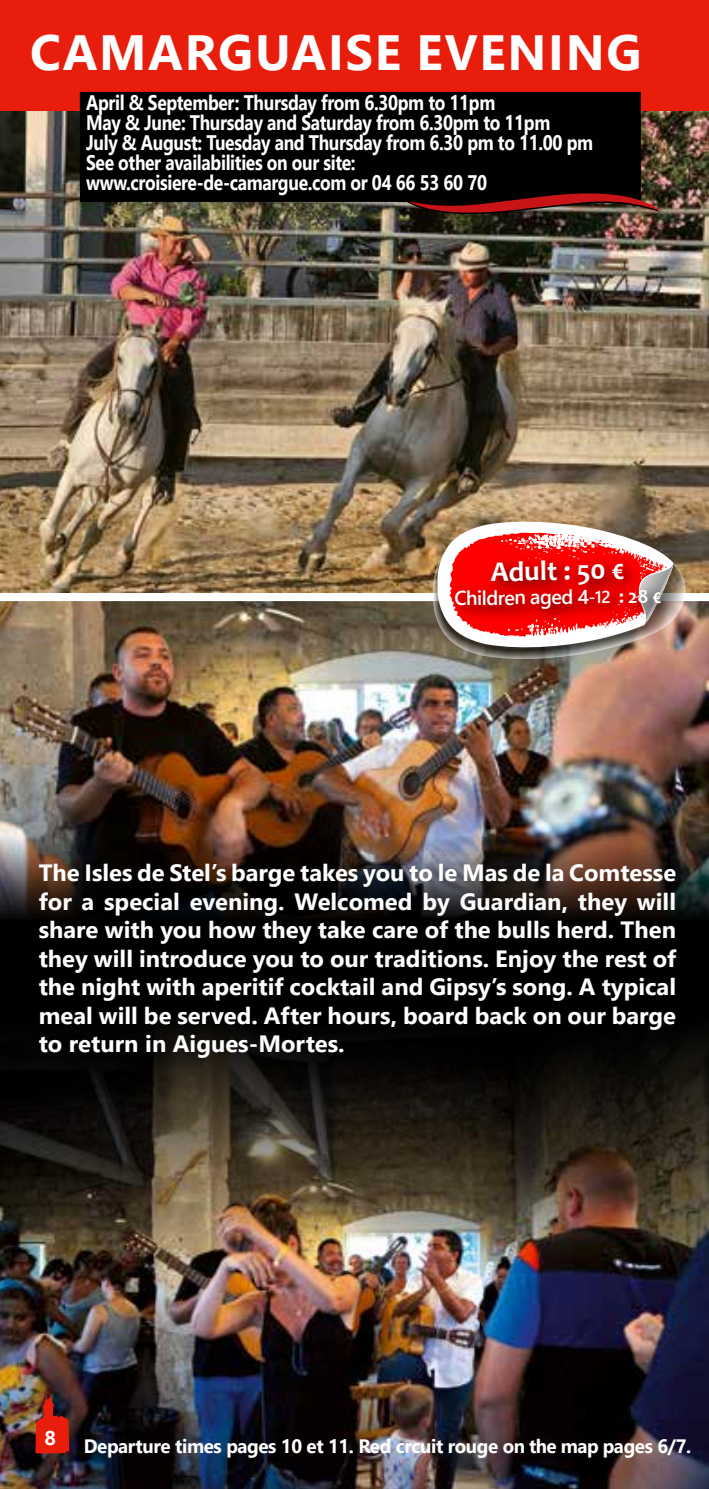
<style>
.page{position:relative;width:709px;height:1489px;background:#fff}
.page>*{position:absolute;margin:0;border:0;box-sizing:border-box;transform-origin:0 0}
.t1{font:700 49.5px "Segoe UI";letter-spacing:.035em;color:#fff}
.t2{font:700 28.5px "Candara";color:#fff}
.t3{font:700 23.5px/28.5px "Segoe UI";color:#fff;text-align:justify}
.t4{font:700 21px/20px "Segoe UI";letter-spacing:-.02em;color:#fff;scale:.83 1}
.t5{font:600 20px "Segoe UI";color:#fff}
.t6{font:700 20px "Segoe UI";color:#fff}
.t7{font:700 19.25px "Segoe UI";letter-spacing:-.02em;color:#fff}
.s1{font-size:17px}
.s2{font-family:"Candara";font-weight:700}
</style>
<div class="page">
<div style="left:0;top:832px;width:709px;height:656px;background:#000"></div>
<img style="left:0;top:1025px;width:709px;height:463px">
<img style="left:0;top:601px;width:709px;height:317px">
<img style="left:0;top:110px;width:709px;height:482px">
<div style="left:0;top:0;width:709px;height:110px;background:#e81d0b"></div>
<svg style="left:80px;top:92px;width:580px;height:122px;background:#080605"></svg>
<svg style="left:409px;top:193px;width:251px;height:20px;background:#621d19"></svg>
<svg style="left:35px;top:1389px;width:34px;height:64px;background:#a72417"></svg>
<img style="left:433px;top:520px;width:252px;height:142px">
<div style="left:447px;top:553px;width:231px;height:74px;background:#000;opacity:.75"></div>
<h1 class="t1" style="left:30px;top:5px;width:613px">CAMARGUAISE EVENING</h1>
<p class="t4" style="left:86px;top:91px;width:612px">April &amp; September: Thursday from 6.30pm to 11pm<br>May &amp; June: Thursday and Saturday from 6.30pm to 11pm<br>July &amp; August: Tuesday and Thursday from 6.30 pm to 11.00 pm See other availabilities on our site: www.croisiere-de-camargue.com or 04 66 53 60 70</p>
<p class="t2" style="left:490px;top:554px;width:135px;rotate:-1deg">Adult : 50 €</p>
<p class="t5" style="left:454px;top:579px;width:209px;rotate:-1deg">Children aged 4<span class="s1">-12</span> <span class="s2">: 28 €</span></p>
<p class="t3" style="left:39px;top:856px;width:639px">The Isles de Stel’s barge takes you to le Mas de la Comtesse for a special evening. Welcomed by Guardian, they will share with you how they take care of the bulls herd. Then they will introduce you to our traditions. Enjoy the rest of the night with aperitif cocktail and Gipsy’s song. A typical meal will be served. After hours, board back on our barge to return in Aigues-Mortes.</p>
<p class="t6" style="left:48px;top:1416px;width:13px">8</p>
<p class="t6" style="left:44px;top:1418px;width:13px">8</p>
<p class="t7" style="left:84px;top:1427px;width:609px">Departure times pages 10 et 11. Red crcuit rouge on the map pages 6/7.</p>
</div>
